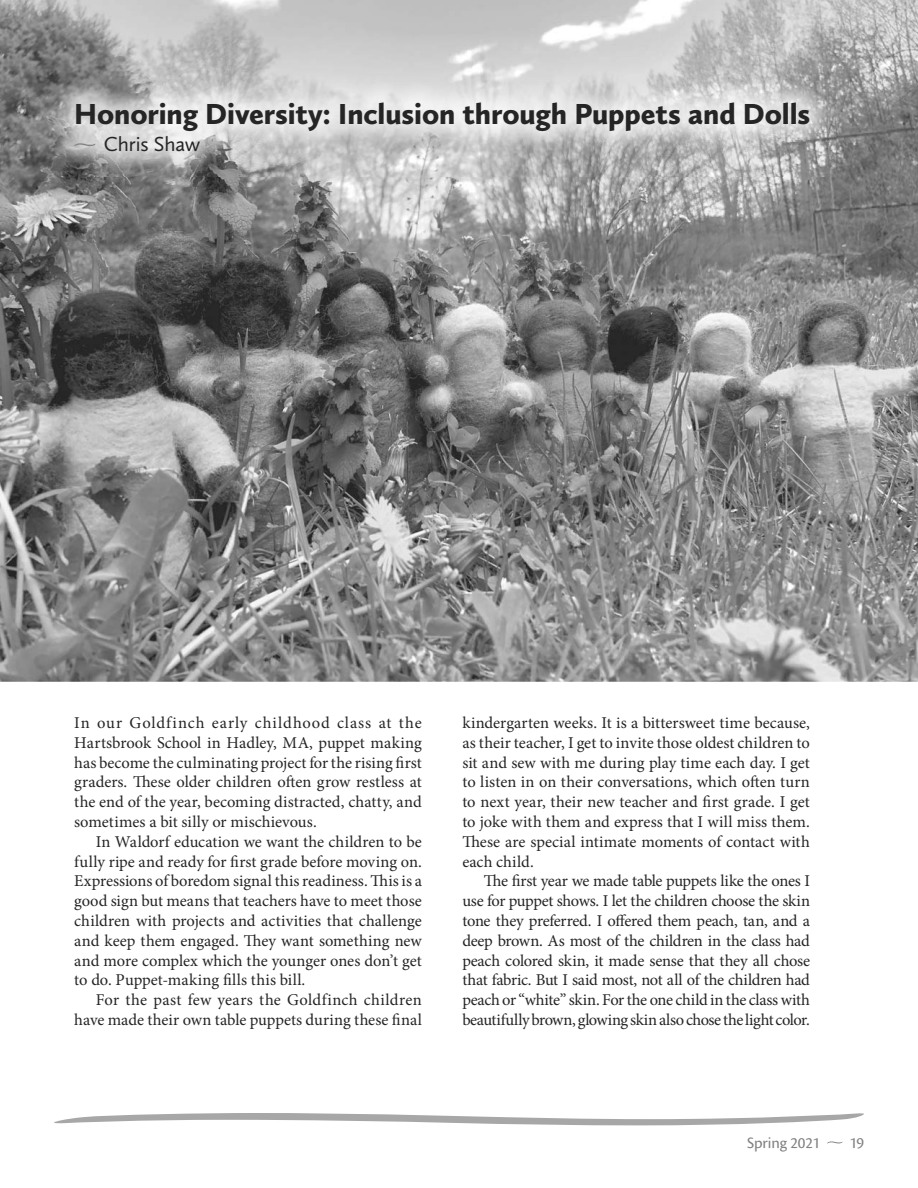
<style>
.page{position:relative;width:918px;height:1188px;background:#fff}
.page>*{position:absolute;margin:0;border:0;box-sizing:border-box;transform-origin:0 0}
.t1{font:900 30px "Calluna Sans";color:#252525}
.t2{font:21px "Calluna Sans";letter-spacing:-.005em;color:#252525}
.t3{font:16.5px/19.8px "Minion Pro";color:#252525;text-align:justify}
.t4{font:16.5px "Cronos Pro";letter-spacing:-.01em;color:#818181}
</style>
<div class="page">
<svg style="left:54px;top:1113px;width:810px;height:12px"></svg>
<img style="left:0;top:0;width:918px;height:682px">
<svg style="left:827px;top:1141px;width:15px;height:3px"></svg>
<img style="left:48px;top:75px;width:787px;height:102px">
<svg style="left:74px;top:143px;width:21px;height:3px"></svg>
<h1 class="t1" style="left:74px;top:102px;width:737px">Honoring Diversity: Inclusion through Puppets and Dolls</h1>
<p class="t2" style="left:104px;top:131px;width:98px">Chris Shaw</p>
<p class="t3" style="left:74px;top:714px;width:349px">In our Goldfinch early childhood class at the Hartsbrook School in Hadley, MA, puppet making has become the culminating project for the rising first graders. These older children often grow restless at the end of the year, becoming distracted, chatty, and sometimes a bit silly or mischievous.</p>
<p class="t3" style="left:74px;top:833px;width:349px;text-indent:22px">In Waldorf education we want the children to be fully ripe and ready for first grade before moving on.<br>Expressions of boredom signal this readiness. This is a good sign but means that teachers have to meet those children with projects and activities that challenge and keep them engaged. They want something new and more complex which the younger ones don’t get to do. Puppet-making fills this bill.</p>
<p class="t3" style="left:74px;top:991px;width:349px;text-align:right">For the past few years the Goldfinch children have made their own table puppets during these final</p>
<p class="t3" style="left:462px;top:714px;width:349px">kindergarten weeks. It is a bittersweet time because, as their teacher, I get to invite those oldest children to sit and sew with me during play time each day. I get to listen in on their conversations, which often turn to next year, their new teacher and first grade. I get to joke with them and express that I will miss them.<br>These are special intimate moments of contact with each child.</p>
<p class="t3" style="left:462px;top:873px;width:349px;text-indent:22px">The first year we made table puppets like the ones I use for puppet shows. I let the children choose the skin tone they preferred. I offered them peach, tan, and a deep brown. As most of the children in the class had peach colored skin, it made sense that they all chose that fabric. But I said most, not all of the children had peach or “white” skin. For the one child in the class with beautifully brown, glowing skin also chose the light color.</p>
<p class="t4" style="left:747px;top:1133px;width:75px">Spring 2021</p>
<p class="t4" style="left:849px;top:1133px;width:16px">19</p>
</div>
